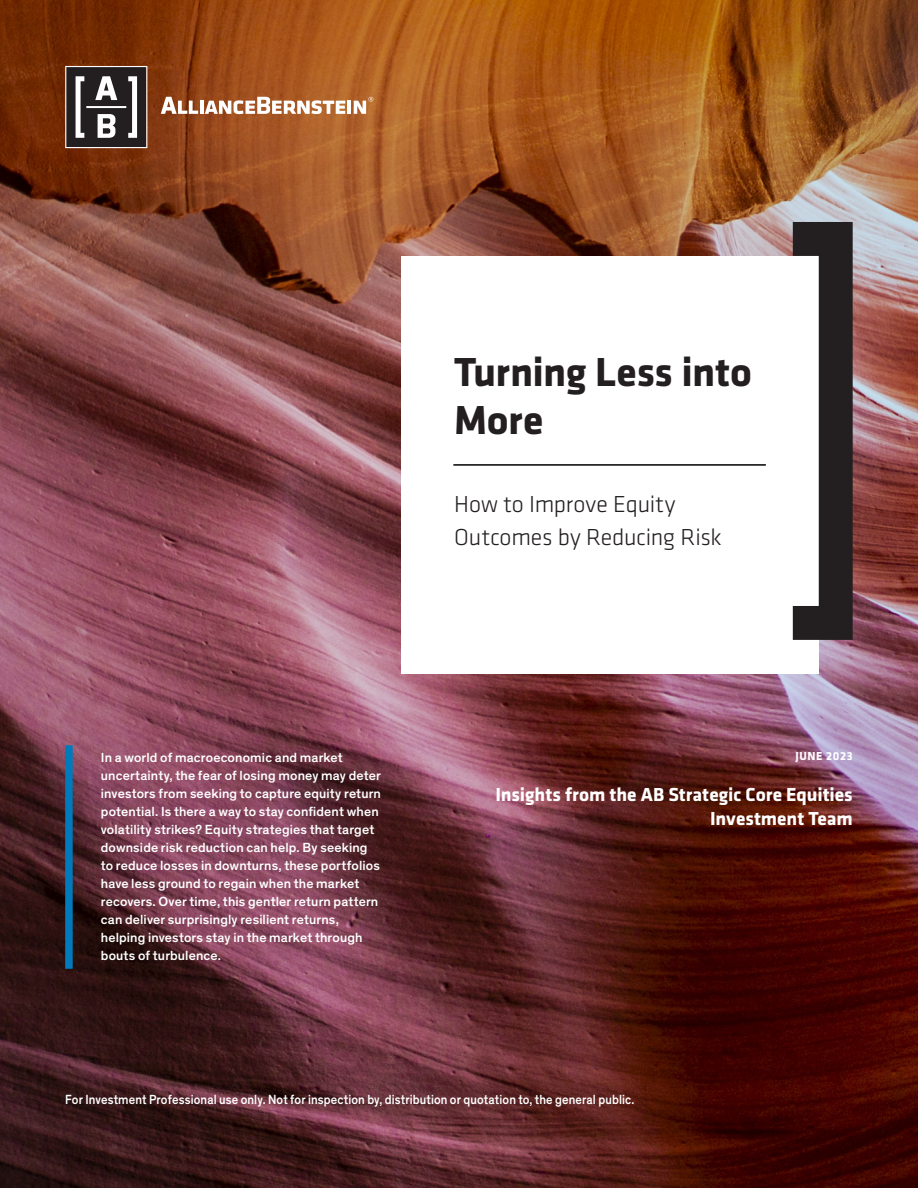
<style>
.page{position:relative;width:918px;height:1188px;background:#fff}
.page>*{position:absolute;margin:0;border:0;box-sizing:border-box;transform-origin:0 0}
.t1{font:700 42px/48px "Klavika";letter-spacing:-.01em;color:#231f20}
.t2{font:300 24px/33px "Klavika";letter-spacing:-.005em;color:#231f20}
.t3{font:700 19.5px/24px "Klavika";letter-spacing:-.005em;color:#fff;text-align:right}
.t4{font:500 13.5px/18px "Theinhardt";letter-spacing:.01em;color:#fff}
.t5{font:500 13.5px "Theinhardt";letter-spacing:.01em;color:#fff;scale:.9 1}
.t6{font:700 12px "Klavika";letter-spacing:.055em;color:#fff}
</style>
<div class="page">
<img style="left:0;top:0;width:918px;height:1188px">
<svg style="left:161px;top:97px;width:212px;height:17px"></svg>
<svg style="left:65px;top:66px;width:82px;height:82px"></svg>
<div style="left:401px;top:256px;width:418px;height:418px;background:#fff"></div>
<hr style="left:453px;top:464px;width:313px;height:2px;background:#000">
<svg style="left:793px;top:222px;width:60px;height:418px"></svg>
<div style="left:65px;top:745px;width:8px;height:224px;background:#007abb"></div>
<h1 class="t1" style="left:454px;top:347px;width:299px">Turning Less into<br>More</h1>
<h2 class="t2" style="left:454px;top:488px;width:269px">How to Improve Equity<br>Outcomes by Reducing Risk</h2>
<p class="t4" style="left:101px;top:749px;width:282px">In a world of macroeconomic and market uncertainty, the fear of losing money may deter investors from seeking to capture equity return potential. Is there a way to stay confident when volatility strikes? Equity strategies that target downside risk reduction can help. By seeking to reduce losses in downturns, these portfolios have less ground to regain when the market recovers. Over time, this gentler return pattern can deliver surprisingly resilient returns, helping investors stay in the market through bouts of turbulence.</p>
<p class="t6" style="left:795px;top:748px;width:59px">JUNE 2023</p>
<h3 class="t3" style="left:496px;top:781px;width:359px">Insights from the AB Strategic Core Equities<br>Investment Team</h3>
<p class="t5" style="left:65px;top:1091px;width:634px">For Investment Professional use only. Not for inspection by, distribution or quotation to, the general public.</p>
</div>
